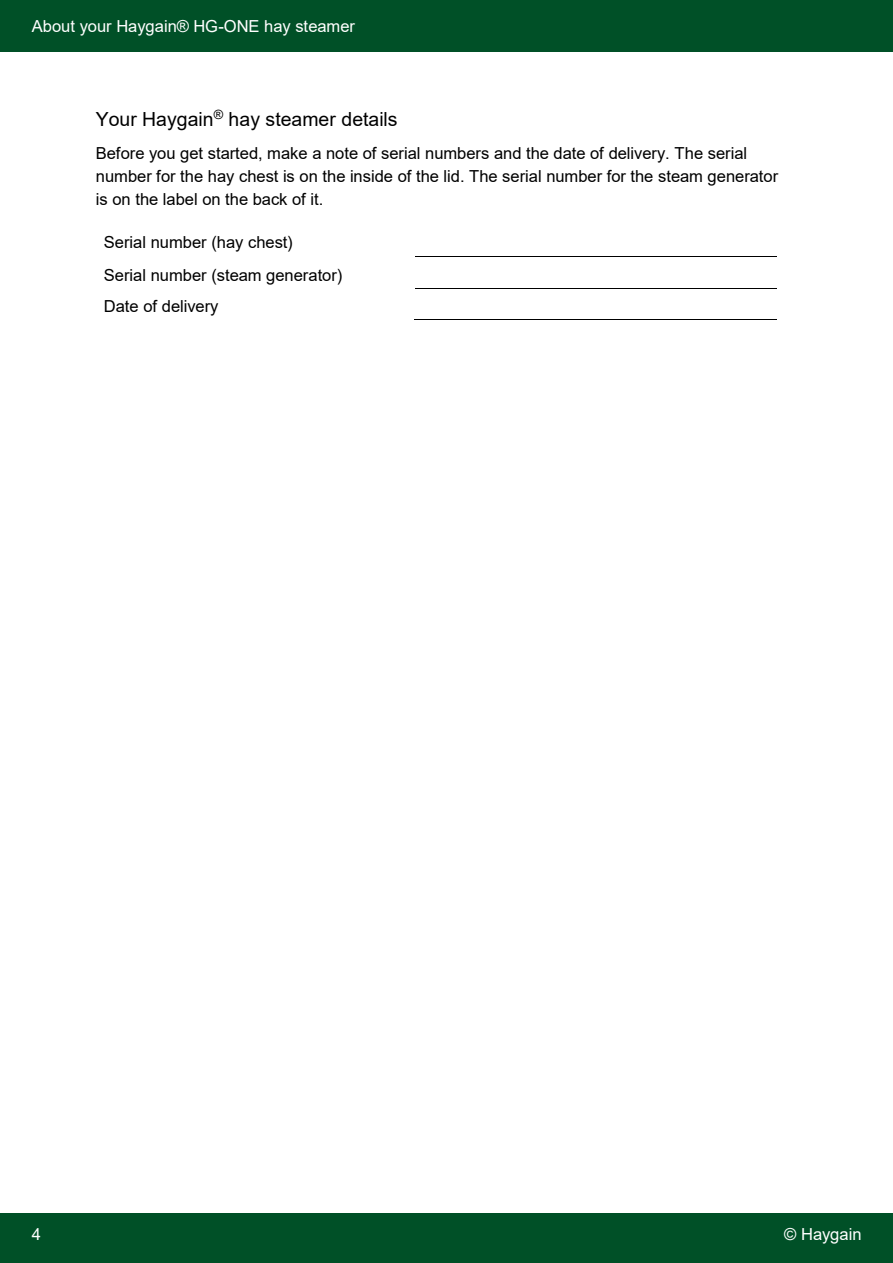
<style>
.page{position:relative;width:893px;height:1263px;background:#fff}
.page>*{position:absolute;margin:0;border:0;box-sizing:border-box;transform-origin:0 0}
.t1{font:19.5px "Arial";color:#000}
.t2{font:16.5px/22.8px "Arial";color:#000}
.t3{font:16.5px "Arial";color:#fff}
</style>
<div class="page">
<div style="left:0;top:0;width:893px;height:52px;background:#005027"></div>
<div style="left:0;top:1214px;width:893px;height:49px;background:#005027"></div>
<hr style="left:415px;top:256px;width:361px;height:1px;background:#000">
<hr style="left:415px;top:288px;width:361px;height:1px;background:#000">
<hr style="left:414px;top:320px;width:362px;height:1px;background:#000">
<p class="t3" style="left:32px;top:15px;width:325px">About your Haygain® HG-ONE hay steamer</p>
<p class="t1" style="left:96px;top:106px;width:303px">Your Haygain<sup>®</sup> hay steamer details</p>
<p class="t2" style="left:96px;top:142px;width:684px">Before you get started, make a note of serial numbers and the date of delivery. The serial number for the hay chest is on the inside of the lid. The serial number for the steam generator is on the label on the back of it.</p>
<p class="t2" style="left:104px;top:227px;width:240px;line-height:31.8px">Serial number (hay chest)<br>Serial number (steam generator)<br>Date of delivery</p>
<p class="t3" style="left:32px;top:1223px;width:11px">4</p>
<p class="t3" style="left:784px;top:1223px;width:79px">© Haygain</p>
</div>
